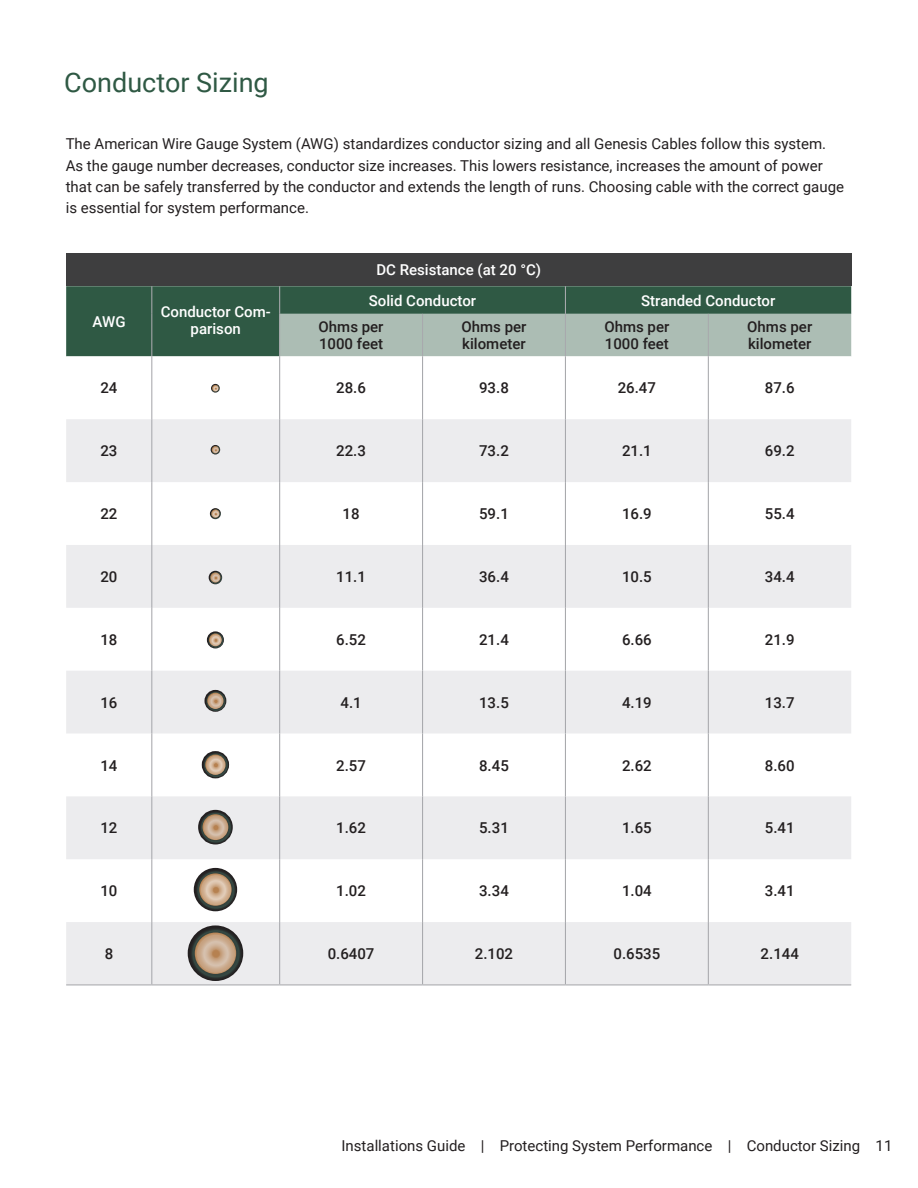
<style>
.page{position:relative;width:918px;height:1188px;background:#fff}
.page>*{position:absolute;margin:0;border:0;box-sizing:border-box;transform-origin:0 0}
.t1{font:27px "Roboto";color:#2f5944}
.t2{font:15px/21.3px "Roboto";color:#231f20}
.t3{font:500 15px/17.1px "Roboto";color:#231f20}
.t4{font:500 15px/17.1px "Roboto";color:#fff;text-align:center}
</style>
<div class="page">
<div style="left:66px;top:253px;width:785px;height:33px;background:#3e3e3f"></div>
<div style="left:66px;top:286px;width:213px;height:70px;background:#2f5944"></div>
<svg style="left:66px;top:419px;width:785px;height:565px;fill:#ececee"></svg>
<svg style="left:151px;top:286px;width:1px;height:28px"></svg>
<svg style="left:279px;top:286px;width:572px;height:70px;background:#7b9588"></svg>
<hr style="left:151px;top:314px;width:1px;height:42px;background:#a8a9ad">
<hr style="left:279px;top:314px;width:1px;height:42px;background:#a8a9ad">
<hr style="left:422px;top:314px;width:1px;height:42px;background:#a8a9ad">
<hr style="left:565px;top:314px;width:1px;height:42px;background:#a8a9ad">
<hr style="left:708px;top:314px;width:1px;height:42px;background:#a8a9ad">
<hr style="left:151px;top:356px;width:1px;height:63px;background:#a8a9ad">
<hr style="left:279px;top:356px;width:1px;height:63px;background:#a8a9ad">
<hr style="left:422px;top:356px;width:1px;height:63px;background:#a8a9ad">
<hr style="left:565px;top:356px;width:1px;height:63px;background:#a8a9ad">
<hr style="left:708px;top:356px;width:1px;height:63px;background:#a8a9ad">
<hr style="left:151px;top:419px;width:1px;height:63px;background:#a8a9ad">
<hr style="left:279px;top:419px;width:1px;height:63px;background:#a8a9ad">
<hr style="left:422px;top:419px;width:1px;height:63px;background:#a8a9ad">
<hr style="left:565px;top:419px;width:1px;height:63px;background:#a8a9ad">
<hr style="left:708px;top:419px;width:1px;height:63px;background:#a8a9ad">
<hr style="left:151px;top:482px;width:1px;height:63px;background:#a8a9ad">
<hr style="left:279px;top:482px;width:1px;height:63px;background:#a8a9ad">
<hr style="left:422px;top:482px;width:1px;height:63px;background:#a8a9ad">
<hr style="left:565px;top:482px;width:1px;height:63px;background:#a8a9ad">
<hr style="left:708px;top:482px;width:1px;height:63px;background:#a8a9ad">
<hr style="left:151px;top:545px;width:1px;height:63px;background:#a8a9ad">
<hr style="left:279px;top:545px;width:1px;height:63px;background:#a8a9ad">
<hr style="left:422px;top:545px;width:1px;height:63px;background:#a8a9ad">
<hr style="left:565px;top:545px;width:1px;height:63px;background:#a8a9ad">
<hr style="left:708px;top:545px;width:1px;height:63px;background:#a8a9ad">
<hr style="left:151px;top:608px;width:1px;height:63px;background:#a8a9ad">
<hr style="left:279px;top:608px;width:1px;height:63px;background:#a8a9ad">
<hr style="left:422px;top:608px;width:1px;height:63px;background:#a8a9ad">
<hr style="left:565px;top:608px;width:1px;height:63px;background:#a8a9ad">
<hr style="left:708px;top:608px;width:1px;height:63px;background:#a8a9ad">
<hr style="left:151px;top:671px;width:1px;height:63px;background:#a8a9ad">
<hr style="left:279px;top:671px;width:1px;height:63px;background:#a8a9ad">
<hr style="left:422px;top:671px;width:1px;height:63px;background:#a8a9ad">
<hr style="left:565px;top:671px;width:1px;height:63px;background:#a8a9ad">
<hr style="left:708px;top:671px;width:1px;height:63px;background:#a8a9ad">
<hr style="left:151px;top:734px;width:1px;height:62px;background:#a8a9ad">
<hr style="left:279px;top:734px;width:1px;height:62px;background:#a8a9ad">
<hr style="left:422px;top:734px;width:1px;height:62px;background:#a8a9ad">
<hr style="left:565px;top:734px;width:1px;height:62px;background:#a8a9ad">
<hr style="left:708px;top:734px;width:1px;height:62px;background:#a8a9ad">
<hr style="left:151px;top:796px;width:1px;height:63px;background:#a8a9ad">
<hr style="left:279px;top:796px;width:1px;height:63px;background:#a8a9ad">
<hr style="left:422px;top:796px;width:1px;height:63px;background:#a8a9ad">
<hr style="left:565px;top:796px;width:1px;height:63px;background:#a8a9ad">
<hr style="left:708px;top:796px;width:1px;height:63px;background:#a8a9ad">
<hr style="left:151px;top:859px;width:1px;height:63px;background:#a8a9ad">
<hr style="left:279px;top:859px;width:1px;height:63px;background:#a8a9ad">
<hr style="left:422px;top:859px;width:1px;height:63px;background:#a8a9ad">
<hr style="left:565px;top:859px;width:1px;height:63px;background:#a8a9ad">
<hr style="left:708px;top:859px;width:1px;height:63px;background:#a8a9ad">
<hr style="left:151px;top:922px;width:1px;height:62px;background:#a8a9ad">
<hr style="left:279px;top:922px;width:1px;height:62px;background:#a8a9ad">
<hr style="left:422px;top:922px;width:1px;height:62px;background:#a8a9ad">
<hr style="left:565px;top:922px;width:1px;height:62px;background:#a8a9ad">
<hr style="left:708px;top:922px;width:1px;height:62px;background:#a8a9ad">
<hr style="left:66px;top:984px;width:86px;height:1px;background:#a8a9ad">
<hr style="left:152px;top:984px;width:128px;height:1px;background:#a8a9ad">
<hr style="left:280px;top:984px;width:143px;height:1px;background:#a8a9ad">
<hr style="left:423px;top:984px;width:142px;height:1px;background:#a8a9ad">
<hr style="left:565px;top:984px;width:143px;height:1px;background:#a8a9ad">
<hr style="left:708px;top:984px;width:143px;height:1px;background:#a8a9ad">
<svg style="left:191px;top:929px;width:49px;height:48px"></svg>
<div style="left:188px;top:925px;width:55px;height:56px;border:7px solid #fff;border-radius:50%"></div>
<svg style="left:197px;top:871px;width:37px;height:38px"></svg>
<div style="left:194px;top:868px;width:43px;height:43px;border:6px solid #fff;border-radius:50%"></div>
<svg style="left:200px;top:812px;width:31px;height:30px"></svg>
<div style="left:198px;top:810px;width:35px;height:34px;border:4px solid #fff;border-radius:50%"></div>
<svg style="left:204px;top:753px;width:23px;height:24px"></svg>
<div style="left:202px;top:751px;width:27px;height:27px;border:3px solid #fff;border-radius:50%"></div>
<svg style="left:206px;top:691px;width:19px;height:19px"></svg>
<div style="left:204px;top:690px;width:22px;height:22px;border:3px solid #fff;border-radius:50%"></div>
<svg style="left:208px;top:632px;width:15px;height:15px"></svg>
<div style="left:207px;top:631px;width:17px;height:17px;border:2px solid #fff;border-radius:50%"></div>
<svg style="left:210px;top:572px;width:11px;height:11px"></svg>
<div style="left:209px;top:571px;width:13px;height:13px;border:2px solid #fff;border-radius:50%"></div>
<svg style="left:211px;top:509px;width:9px;height:9px"></svg>
<div style="left:210px;top:508px;width:11px;height:11px;border:1px solid #fff;border-radius:50%"></div>
<svg style="left:211px;top:446px;width:9px;height:8px"></svg>
<div style="left:211px;top:445px;width:9px;height:10px;border:1px solid #fff;border-radius:50%"></div>
<svg style="left:212px;top:384px;width:6px;height:7px"></svg>
<div style="left:211px;top:384px;width:9px;height:9px;border:1px solid #fff;border-radius:50%"></div>
<p class="t1" style="left:64px;top:64px;width:206px">Conductor Sizing</p>
<p class="t2" style="left:66px;top:133px;width:762px">The American Wire Gauge System (AWG) standardizes conductor sizing and all Genesis Cables follow this system.</p>
<p class="t2" style="left:66px;top:154px;width:780px">As the gauge number decreases, conductor size increases. This lowers resistance, increases the amount of power that can be safely transferred by the conductor and extends the length of runs. Choosing cable with the correct gauge is essential for system performance.</p>
<p class="t4" style="left:92px;top:313px;width:35px">AWG</p>
<p class="t4" style="left:161px;top:302px;width:111px">Conductor Com&shy;parison</p>
<p class="t4" style="left:376px;top:261px;width:166px">DC Resistance (at 20 °C)</p>
<p class="t4" style="left:369px;top:291px;width:109px">Solid Conductor</p>
<p class="t4" style="left:641px;top:291px;width:136px">Stranded Conductor</p>
<p class="t3" style="left:319px;top:318px;width:66px">Ohms per</p>
<p class="t3" style="left:319px;top:335px;width:66px">1000 feet</p>
<p class="t3" style="left:462px;top:318px;width:66px">Ohms per kilometer</p>
<p class="t3" style="left:604px;top:318px;width:66px">Ohms per</p>
<p class="t3" style="left:747px;top:318px;width:66px">Ohms per kilometer</p>
<p class="t3" style="left:605px;top:335px;width:66px">1000 feet</p>
<p class="t3" style="left:100px;top:379px;width:19px">24</p>
<p class="t3" style="left:336px;top:379px;width:31px">28.6</p>
<p class="t3" style="left:479px;top:379px;width:31px">93.8</p>
<p class="t3" style="left:618px;top:379px;width:40px">26.47</p>
<p class="t3" style="left:765px;top:379px;width:31px">87.6</p>
<p class="t3" style="left:100px;top:442px;width:19px">23</p>
<p class="t3" style="left:336px;top:442px;width:31px">22.3</p>
<p class="t3" style="left:479px;top:442px;width:31px">73.2</p>
<p class="t3" style="left:622px;top:442px;width:31px">21.1</p>
<p class="t3" style="left:765px;top:442px;width:31px">69.2</p>
<p class="t3" style="left:100px;top:505px;width:19px">22</p>
<p class="t3" style="left:343px;top:505px;width:19px">18</p>
<p class="t3" style="left:479px;top:505px;width:31px">59.1</p>
<p class="t3" style="left:622px;top:505px;width:31px">16.9</p>
<p class="t3" style="left:765px;top:505px;width:31px">55.4</p>
<p class="t3" style="left:100px;top:568px;width:19px">20</p>
<p class="t3" style="left:336px;top:568px;width:31px">11.1</p>
<p class="t3" style="left:479px;top:568px;width:31px">36.4</p>
<p class="t3" style="left:622px;top:568px;width:31px">10.5</p>
<p class="t3" style="left:765px;top:568px;width:31px">34.4</p>
<p class="t3" style="left:100px;top:630px;width:19px">18</p>
<p class="t3" style="left:336px;top:630px;width:31px">6.52</p>
<p class="t3" style="left:479px;top:630px;width:31px">21.4</p>
<p class="t3" style="left:622px;top:630px;width:31px">6.66</p>
<p class="t3" style="left:765px;top:630px;width:31px">21.9</p>
<p class="t3" style="left:100px;top:693px;width:19px">16</p>
<p class="t3" style="left:340px;top:693px;width:23px">4.1</p>
<p class="t3" style="left:479px;top:693px;width:31px">13.5</p>
<p class="t3" style="left:622px;top:693px;width:31px">4.19</p>
<p class="t3" style="left:765px;top:693px;width:31px">13.7</p>
<p class="t3" style="left:100px;top:756px;width:19px">14</p>
<p class="t3" style="left:336px;top:756px;width:31px">2.57</p>
<p class="t3" style="left:479px;top:756px;width:31px">8.45</p>
<p class="t3" style="left:622px;top:756px;width:31px">2.62</p>
<p class="t3" style="left:765px;top:756px;width:31px">8.60</p>
<p class="t3" style="left:100px;top:819px;width:19px">12</p>
<p class="t3" style="left:336px;top:819px;width:31px">1.62</p>
<p class="t3" style="left:479px;top:819px;width:31px">5.31</p>
<p class="t3" style="left:622px;top:819px;width:31px">1.65</p>
<p class="t3" style="left:765px;top:819px;width:31px">5.41</p>
<p class="t3" style="left:100px;top:882px;width:19px">10</p>
<p class="t3" style="left:336px;top:882px;width:31px">1.02</p>
<p class="t3" style="left:479px;top:882px;width:31px">3.34</p>
<p class="t3" style="left:622px;top:882px;width:31px">1.04</p>
<p class="t3" style="left:765px;top:882px;width:31px">3.41</p>
<p class="t3" style="left:105px;top:945px;width:10px">8</p>
<p class="t3" style="left:328px;top:945px;width:48px">0.6407</p>
<p class="t3" style="left:475px;top:945px;width:40px">2.102</p>
<p class="t3" style="left:613px;top:945px;width:48px">0.6535</p>
<p class="t3" style="left:761px;top:945px;width:40px">2.144</p>
<p class="t2" style="left:342px;top:1135px;width:552px">Installations Guide | Protecting System Performance | Conductor Sizing 11</p>
</div>
